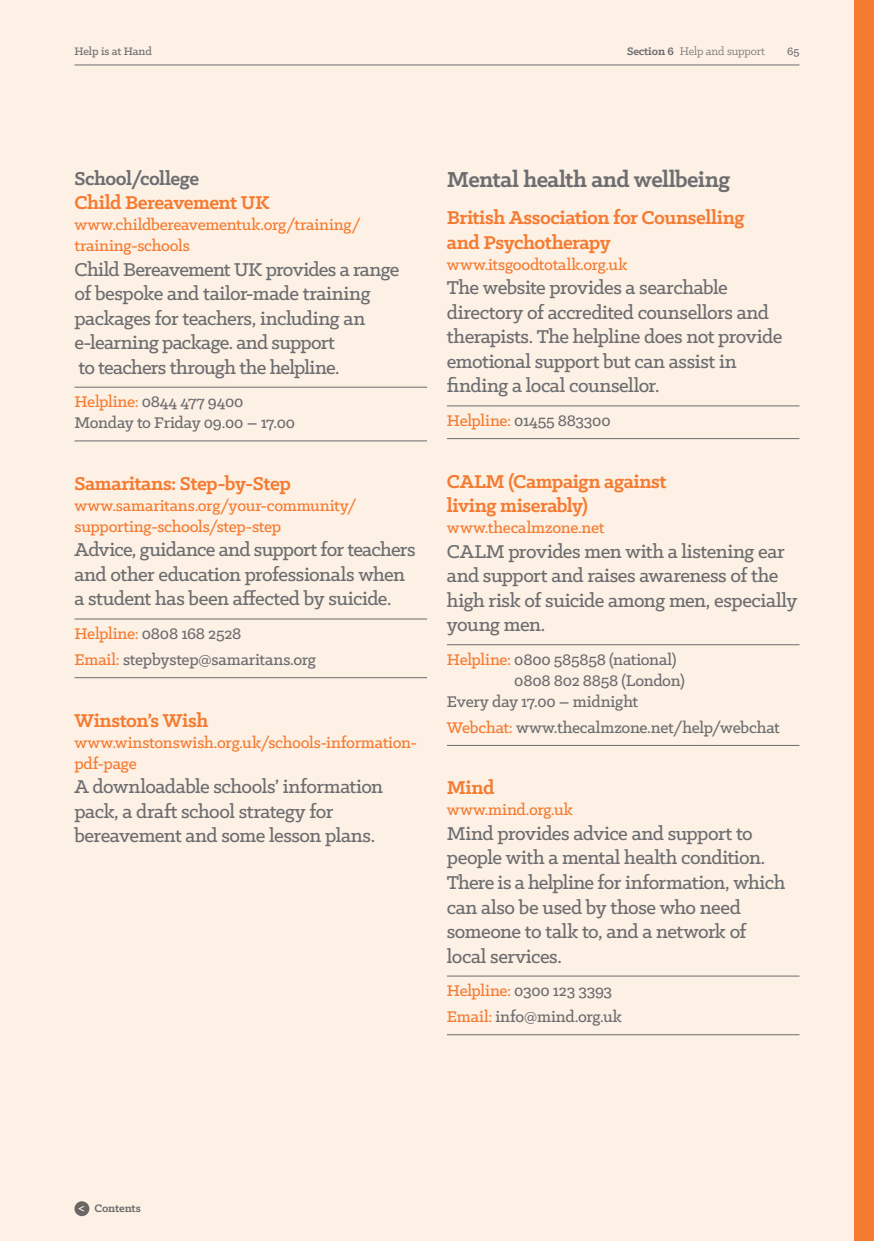
<style>
.page{position:relative;width:874px;height:1241px;background:#fff}
.page>*{position:absolute;margin:0;border:0;box-sizing:border-box;transform-origin:0 0}
.Subhead_2_14_16pt{font:700 24.5px "Klinic Slab";letter-spacing:-.02em;color:#6c6d70}
.Body_Copy_12_14pt{font:500 21px/24.5px "Klinic Slab";letter-spacing:-.025em;color:#6c6d70}
.Subhead_3_12_14pt{font:700 21px/24.5px "Klinic Slab";letter-spacing:-.02em;color:#f47b31}
.Body_Copy_12_14pt_no{font:500 21px/24.5px "Klinic Slab";letter-spacing:-.025em;color:#6c6d70}
.Subhead_3_12_14pt-2{font:700 21px "Klinic Slab";letter-spacing:-.02em;color:#6c6d70}
.Body_Copy_10_12pt_no{font:500 17.5px/21px "Klinic Slab";letter-spacing:-.01em;color:#f47b31}
.Body_Copy_10_12pt{font:500 17.5px/21px "Klinic Slab";letter-spacing:-.01em;color:#6c6d70}
.Body_Copy_10_12pt_1m{font:500 17.5px "Klinic Slab";letter-spacing:-.015em;color:#6c6d70}
.Body_Copy_10_12pt_no-2{font:500 17.5px/21px "Klinic Slab";letter-spacing:-.015em;color:#6c6d70}
.t1{font:12.25px "Klinic Slab";letter-spacing:-.01em;color:#6c6d70}
.t2{font:500 12.25px "Klinic Slab";letter-spacing:-.01em;color:#6c6d70}
.t3{font:700 12.25px "Klinic Slab";letter-spacing:-.01em;color:#6c6d70}
.s1{font-weight:700}
.s2{color:#f47b31}
.s3{font-weight:500;font-size:14px;color:#fff}
</style>
<div class="page">
<div style="left:0;top:0;width:873px;height:1240px;background:#fdf0e4"></div>
<div style="left:853px;top:0;width:20px;height:1240px;background:#f47b31"></div>
<hr style="left:74px;top:387px;width:353px;height:1px;background:#6c6d70">
<hr style="left:74px;top:440px;width:353px;height:1px;background:#6c6d70">
<hr style="left:74px;top:618px;width:353px;height:1px;background:#6c6d70">
<hr style="left:74px;top:677px;width:353px;height:1px;background:#6c6d70">
<hr style="left:446px;top:405px;width:353px;height:1px;background:#6c6d70">
<hr style="left:446px;top:438px;width:353px;height:1px;background:#6c6d70">
<hr style="left:446px;top:644px;width:353px;height:1px;background:#6c6d70">
<hr style="left:446px;top:745px;width:353px;height:1px;background:#6c6d70">
<hr style="left:446px;top:975px;width:353px;height:1px;background:#6c6d70">
<hr style="left:446px;top:1034px;width:353px;height:1px;background:#6c6d70">
<hr style="left:74px;top:64px;width:725px;height:1px;background:#6c6d70">
<svg style="left:74px;top:1200px;width:15px;height:15px"></svg>
<p class="t2" style="left:74px;top:44px;width:79px">Help is at Hand</p>
<p class="t1" style="left:626px;top:44px;width:139px"><span class="s1">Section 6</span> Help and support</p>
<p class="t2" style="left:786px;top:44px;width:14px">65</p>
<p class="Subhead_3_12_14pt-2" style="left:74px;top:164px;width:126px">School/college</p>
<p class="Subhead_3_12_14pt" style="left:74px;top:190px;width:196px">Child Bereavement UK</p>
<p class="Body_Copy_10_12pt_no" style="left:74px;top:214px;width:288px">www.childbereavementuk.org/training/ training-schools</p>
<p class="Body_Copy_12_14pt" style="left:74px;top:256px;width:326px">Child Bereavement UK provides a range of bespoke and tailor-made training packages for teachers, including an e-learning package. and support<br>to teachers through the helpline.</p>
<p class="Body_Copy_10_12pt" style="left:74px;top:391px;width:222px"><span class="s2">Helpline:</span> 0844 477 9400<br>Monday to Friday 09.00 – 17.00</p>
<p class="Subhead_3_12_14pt" style="left:74px;top:470px;width:218px">Samaritans: Step-by-Step</p>
<p class="Body_Copy_10_12pt_no" style="left:74px;top:494px;width:283px">www.samaritans.org/your-community/ supporting-schools/step-step</p>
<p class="Body_Copy_12_14pt" style="left:74px;top:537px;width:342px">Advice, guidance and support for teachers and other education professionals when a student has been affected by suicide.</p>
<p class="Body_Copy_10_12pt_1m" style="left:74px;top:622px;width:168px"><span class="s2">Helpline:</span> 0808 168 2528</p>
<p class="Body_Copy_10_12pt" style="left:74px;top:648px;width:243px"><span class="s2">Email:</span> stepbystep@samaritans.org</p>
<p class="Subhead_3_12_14pt" style="left:74px;top:707px;width:135px">Winston’s Wish</p>
<p class="Body_Copy_10_12pt_no" style="left:74px;top:731px;width:344px">www.winstonswish.org.uk/schools-information&shy;pdf-page</p>
<p class="Body_Copy_12_14pt_no" style="left:74px;top:773px;width:310px">A downloadable schools’ information pack, a draft school strategy for bereavement and some lesson plans.</p>
<p class="Subhead_2_14_16pt" style="left:446px;top:163px;width:285px">Mental health and wellbeing</p>
<p class="Subhead_3_12_14pt" style="left:446px;top:205px;width:299px">British Association for Counselling and Psychotherapy</p>
<p class="Body_Copy_10_12pt_no" style="left:446px;top:253px;width:182px">www.itsgoodtotalk.org.uk</p>
<p class="Body_Copy_12_14pt" style="left:446px;top:275px;width:337px">The website provides a searchable directory of accredited counsellors and therapists. The helpline does not provide emotional support but can assist in finding a local counsellor.</p>
<p class="Body_Copy_10_12pt" style="left:446px;top:409px;width:165px"><span class="s2">Helpline:</span> 01455 883300</p>
<p class="Subhead_3_12_14pt" style="left:446px;top:468px;width:221px">CALM (Campaign against living miserably)</p>
<p class="Body_Copy_10_12pt_no" style="left:446px;top:516px;width:159px">www.thecalmzone.net</p>
<p class="Body_Copy_12_14pt" style="left:446px;top:538px;width:351px">CALM provides men with a listening ear and support and raises awareness of the high risk of suicide among men, especially young men.</p>
<p class="Body_Copy_10_12pt_no-2" style="left:514px;top:648px;width:172px;text-indent:-67px"><span class="s2">Helpline:</span> 0800 585858 (national)<br>0808 802 8858 (London)</p>
<p class="Body_Copy_10_12pt_1m" style="left:446px;top:690px;width:193px">Every day 17.00 – midnight</p>
<p class="Body_Copy_10_12pt" style="left:446px;top:716px;width:334px"><span class="s2">Webchat:</span> www.thecalmzone.net/help/webchat</p>
<p class="Subhead_3_12_14pt" style="left:446px;top:775px;width:49px">Mind</p>
<p class="Body_Copy_10_12pt_no" style="left:446px;top:799px;width:128px">www.mind.org.uk</p>
<p class="Body_Copy_12_14pt" style="left:446px;top:820px;width:340px">Mind provides advice and support to people with a mental health condition.<br>There is a helpline for information, which can also be used by those who need someone to talk to, and a network of local services.</p>
<p class="Body_Copy_10_12pt_1m" style="left:446px;top:979px;width:167px"><span class="s2">Helpline:</span> 0300 123 3393</p>
<p class="Body_Copy_10_12pt" style="left:446px;top:1005px;width:176px"><span class="s2">Email:</span> info@mind.org.uk</p>
<p class="t3" style="left:78px;top:1200px;width:64px"><span class="s3">&lt;</span> Contents</p>
</div>
